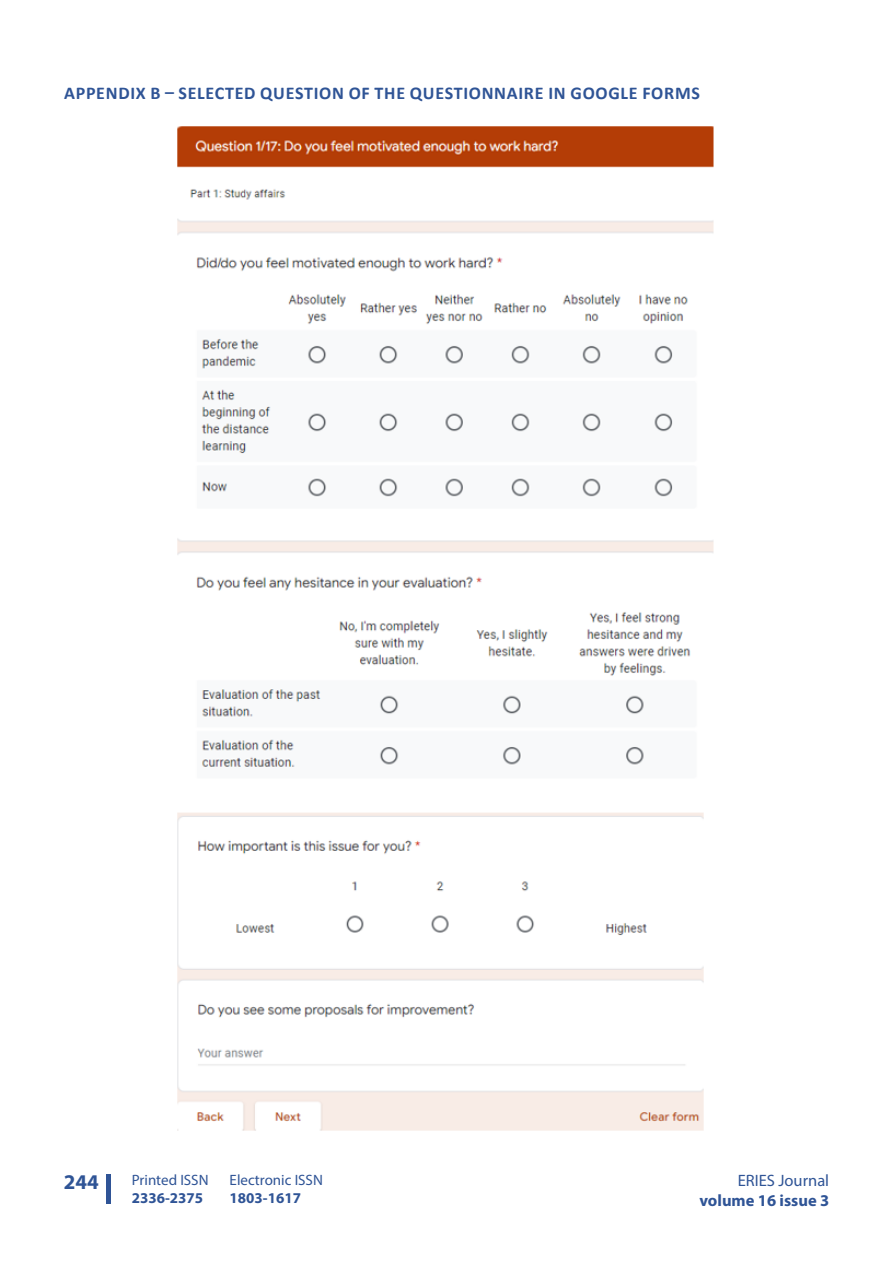
<style>
.page{position:relative;width:893px;height:1263px;background:#fff}
.page>*{position:absolute;margin:0;border:0;box-sizing:border-box;transform-origin:0 0}
.t1{font:700 21px "Myriad Pro";color:#2f5496}
.t2{font:700 18px "Calibri";letter-spacing:.04em;color:#2f5496}
.t3{font:700 16.5px "Myriad Pro";color:#2f5496}
.t4{font:16.5px "Myriad Pro";color:#2f5496}
.t5{font:15px "Myriad Pro";color:#2f5496}
.t6{font:700 15px "Myriad Pro";color:#2f5496}
</style>
<div class="page">
<div style="left:106px;top:1174px;width:5px;height:29px;background:#2f5496"></div>
<img style="left:177px;top:126px;width:537px;height:1005px">
<p class="t2" style="left:64px;top:80px;width:637px">APPENDIX B – SELECTED QUESTION OF THE QUESTIONNAIRE IN GOOGLE FORMS</p>
<p class="t5" style="left:230px;top:1170px;width:95px">Electronic ISSN</p>
<p class="t6" style="left:230px;top:1188px;width:73px">1803-1617</p>
<p class="t5" style="left:132px;top:1171px;width:78px">Printed ISSN</p>
<p class="t6" style="left:132px;top:1188px;width:73px">2336-2375</p>
<p class="t1" style="left:64px;top:1169px;width:36px">244</p>
<p class="t4" style="left:738px;top:1170px;width:93px">ERIES Journal</p>
<p class="t3" style="left:699px;top:1189px;width:131px">volume 16 issue 3</p>
</div>
